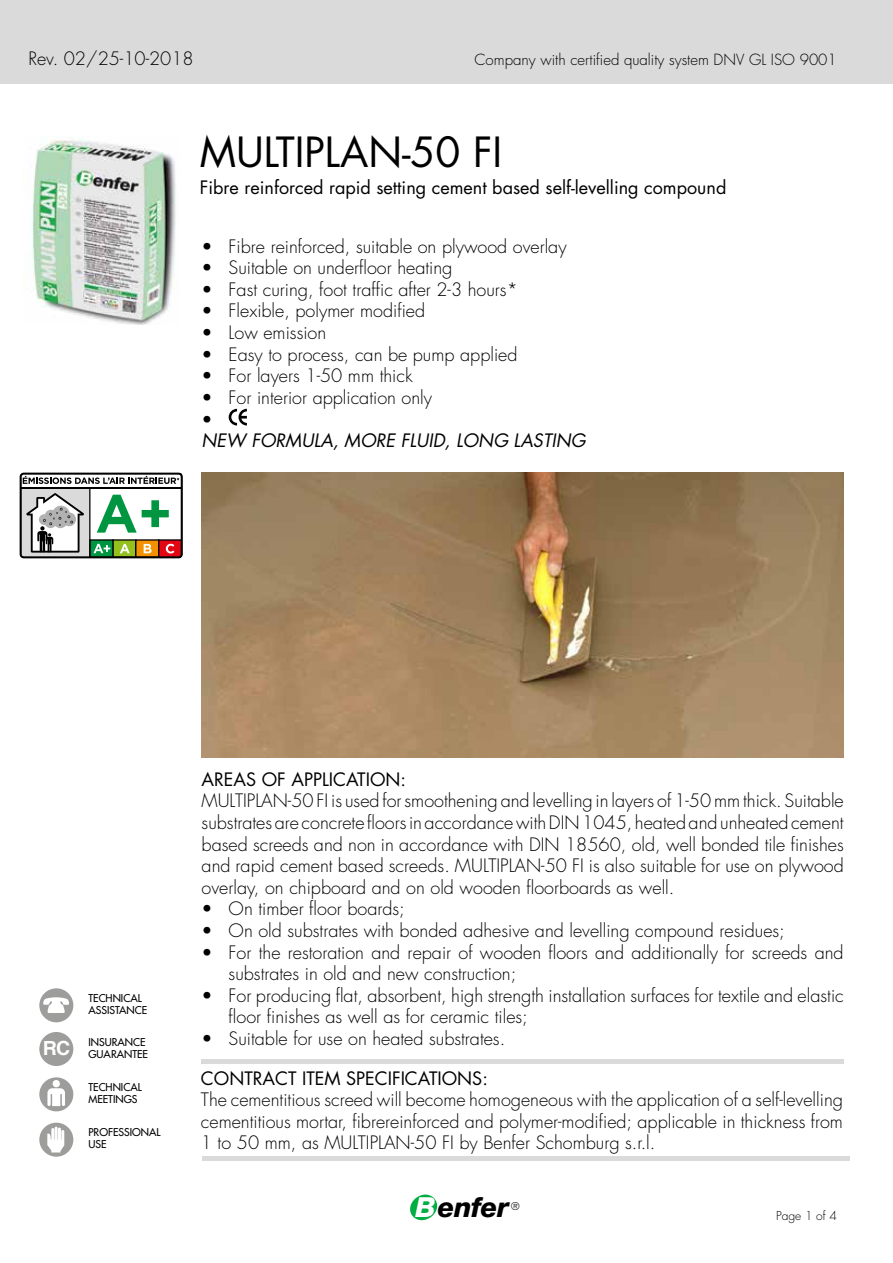
<style>
.page{position:relative;width:893px;height:1263px;background:#fff}
.page>*{position:absolute;margin:0;border:0;box-sizing:border-box;transform-origin:0 0}
.t1{font:40.5px "Futura CE";color:#000}
.t2{font:italic 800 27.6px "Helvetica Neue";letter-spacing:-.02em;color:#000}
.t3{font:700 19.5px "Helvetica";color:#fff}
.t4{font:300 18px/21.6px "Futura";color:#000}
.t5{font:18px "Futura CE";color:#000}
.t6{font:italic 18px "Futura CE";color:#000}
.t7{font:300 15px "Futura";color:#000}
.t8{font:300 12px "Futura";color:#000}
.t9{font:10.5px/12px "Futura";color:#000}
.t10{font:300 10.5px "Futura";color:#000}
.s1{color:#fff}
</style>
<div class="page">
<svg style="left:410px;top:1194px;width:28px;height:26px"></svg>
<div style="left:0;top:0;width:893px;height:84px;background:#dadada"></div>
<svg style="left:229px;top:409px;width:18px;height:16px"></svg>
<div style="left:39px;top:988px;width:34px;height:34px;background:#9d9d9c;border-radius:50%"></div>
<svg style="left:43px;top:997px;width:26px;height:16px"></svg>
<div style="left:39px;top:1077px;width:34px;height:34px;background:#9d9d9c;border-radius:50%"></div>
<div style="left:53px;top:1080px;width:7px;height:7px;background:#fff;border-radius:50%"></div>
<svg style="left:47px;top:1088px;width:18px;height:18px"></svg>
<div style="left:39px;top:1123px;width:34px;height:34px;background:#9d9d9c;border-radius:50%"></div>
<svg style="left:47px;top:1126px;width:17px;height:26px"></svg>
<div style="left:39px;top:1032px;width:34px;height:34px;background:#9d9d9c;border-radius:50%"></div>
<img style="left:202px;top:473px;width:641px;height:285px">
<img style="left:31px;top:137px;width:145px;height:188px">
<svg style="left:20px;top:473px;width:162px;height:85px"></svg>
<hr style="left:202px;top:1059px;width:642px;height:4px;background:#dadada">
<hr style="left:202px;top:1157px;width:647px;height:4px;background:#dadada">
<p class="t4" style="left:28px;top:48px;width:167px">Rev. 02/25-10-2018</p>
<p class="t7" style="left:475px;top:50px;width:364px">Company with certified quality system DNV GL ISO 9001</p>
<h1 class="t1" style="left:200px;top:127px;width:304px">MULTIPLAN-50 FI</h1>
<p class="t5" style="left:200px;top:176px;width:528px">Fibre reinforced rapid setting cement based self-levelling compound</p>
<p class="t4" style="left:202px;top:236px;width:367px">• Fibre reinforced, suitable on plywood overlay</p>
<p class="t4" style="left:202px;top:257px;width:252px">• Suitable on underfloor heating</p>
<p class="t4" style="left:202px;top:279px;width:318px">• Fast curing, foot traffic after 2-3 hours*</p>
<p class="t4" style="left:202px;top:300px;width:225px">• Flexible, polymer modified</p>
<p class="t4" style="left:202px;top:322px;width:126px">• Low emission</p>
<p class="t4" style="left:202px;top:344px;width:317px">• Easy to process, can be pump applied</p>
<p class="t4" style="left:202px;top:365px;width:213px">• For layers 1-50 mm thick</p>
<p class="t4" style="left:202px;top:387px;width:232px">• For interior application only •</p>
<p class="t6" style="left:202px;top:429px;width:385px">NEW FORMULA, MORE FLUID, LONG LASTING</p>
<p class="t3" style="left:43px;top:1033px;width:29px">RC</p>
<p class="t9" style="left:88px;top:992px;width:60px">TECHNICAL<br>ASSISTANCE</p>
<p class="t9" style="left:88px;top:1036px;width:61px">INSURANCE<br>GUARANTEE</p>
<p class="t9" style="left:88px;top:1081px;width:55px">TECHNICAL<br>MEETINGS</p>
<p class="t9" style="left:88px;top:1126px;width:74px">PROFESSIONAL<br>USE</p>
<p class="t5" style="left:202px;top:767px;width:206px">AREAS OF APPLICATION:</p>
<p class="t4" style="left:202px;top:790px;width:644px;text-align:justify">MULTIPLAN-50 FI is used for smoothening and levelling in layers of 1-50 mm thick. Suitable substrates are concrete floors in accordance with DIN 1045, heated and unheated cement based screeds and non in accordance with DIN 18560, old, well bonded tile finishes and rapid cement based screeds. MULTIPLAN-50 FI is also suitable for use on plywood overlay, on chipboard and on old wooden floorboards as well.</p>
<p class="t4" style="left:202px;top:898px;width:205px">• On timber floor boards;</p>
<p class="t4" style="left:202px;top:920px;width:585px">• On old substrates with bonded adhesive and levelling compound residues;</p>
<p class="t4" style="left:229px;top:941px;width:616px;text-indent:-27px">• For the restoration and repair of wooden floors and additionally for screeds and substrates in old and new construction;</p>
<p class="t4" style="left:229px;top:984px;width:617px;text-indent:-27px">• For producing flat, absorbent, high strength installation surfaces for textile and elastic floor finishes as well as for ceramic tiles;</p>
<p class="t4" style="left:202px;top:1028px;width:305px">• Suitable for use on heated substrates.</p>
<p class="t5" style="left:201px;top:1066px;width:288px">CONTRACT ITEM SPECIFICATIONS:</p>
<p class="t4" style="left:201px;top:1089px;width:644px;text-align:justify">The cementitious screed will become homogeneous with the application of a self-levelling cementitious mortar, fibrereinforced and polymer-modified; applicable in thickness from 1 to 50 mm, as MULTIPLAN-50 FI by Benfer Schomburg s.r.l.</p>
<h2 class="t2" style="left:416px;top:1191px;width:95px"><span class="s1">B</span>enfer</h2>
<p class="t10" style="left:511px;top:1200px;width:10px">®</p>
<p class="t8" style="left:776px;top:1208px;width:62px">Page 1 of 4</p>
</div>
